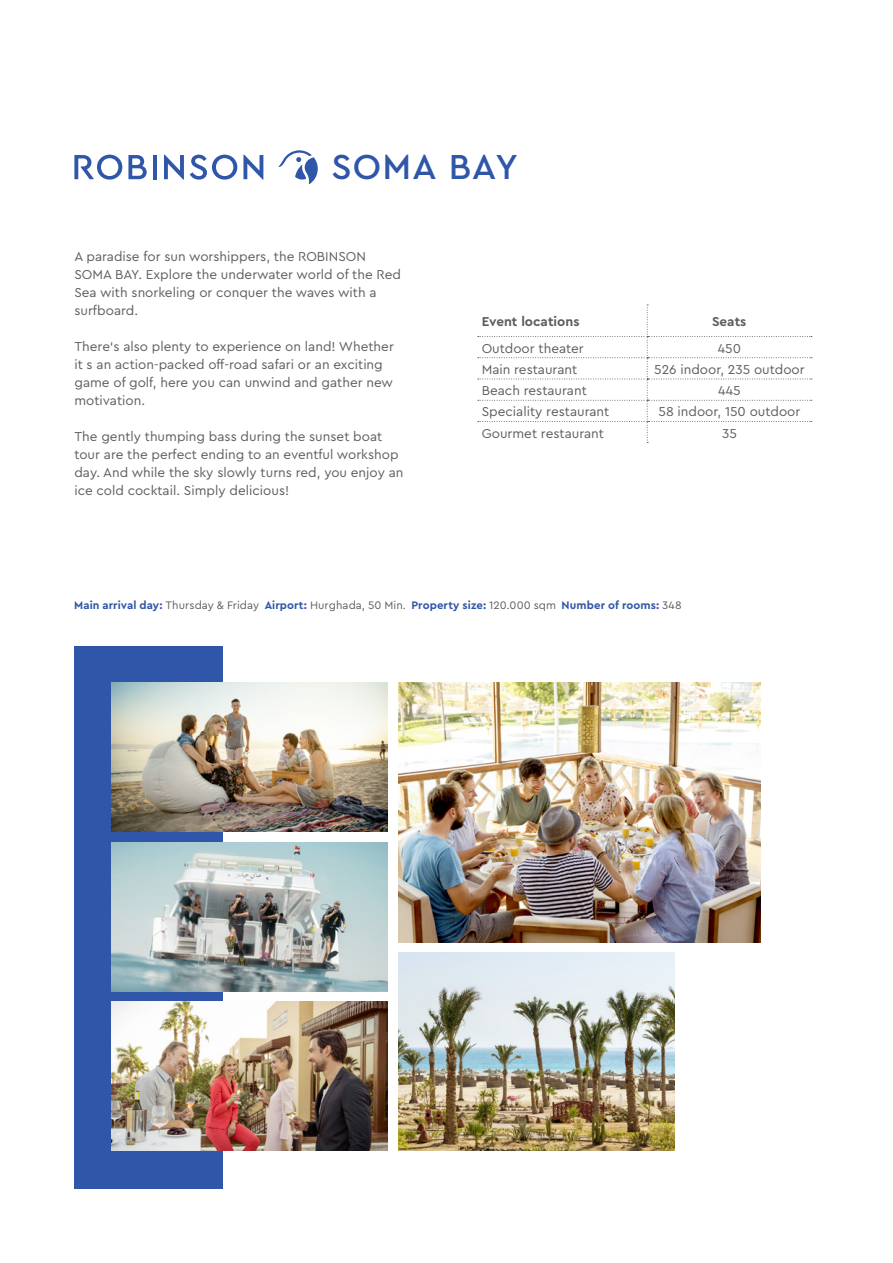
<style>
.page{position:relative;width:893px;height:1263px;background:#fff}
.page>*{position:absolute;margin:0;border:0;box-sizing:border-box;transform-origin:0 0}
.t1{font:500 36.45px "Cera ROB";letter-spacing:.03em;color:#2f56a8}
.t2{font:13.5px/18px "Cera ROB";color:#5e5e5d}
.t3{font:700 13.5px "Cera ROB";color:#5e5e5d}
.t4{font:700 11.4px "Cera ROB";letter-spacing:.01em;color:#2f56a8}
.s1{font-weight:400;color:#5e5e5d}
</style>
<div class="page">
<svg style="left:278px;top:150px;width:40px;height:34px"></svg>
<svg style="left:128px;top:155px;width:19px;height:24px"></svg>
<hr style="left:153px;top:155px;width:3px;height:24px;background:#2f56a8">
<svg style="left:190px;top:155px;width:47px;height:25px"></svg>
<svg style="left:74px;top:155px;width:48px;height:25px"></svg>
<svg style="left:164px;top:155px;width:20px;height:25px"></svg>
<svg style="left:243px;top:155px;width:20px;height:25px"></svg>
<div style="left:74px;top:646px;width:149px;height:542px;background:#2f56a8"></div>
<img style="left:111px;top:842px;width:277px;height:149px">
<img style="left:111px;top:1002px;width:277px;height:149px">
<img style="left:111px;top:683px;width:277px;height:149px">
<img style="left:398px;top:953px;width:277px;height:198px">
<img style="left:398px;top:683px;width:363px;height:259px">
<svg style="left:478px;top:305px;width:334px;height:138px"></svg>
<h1 class="t1" style="left:331px;top:143px;width:188px">SOMA BAY</h1>
<p class="t2" style="left:74px;top:247px;width:328px">A paradise for sun worshippers, the ROBINSON SOMA BAY. Explore the underwater world of the Red Sea with snorkeling or conquer the waves with a surfboard.</p>
<p class="t2" style="left:74px;top:337px;width:321px">There‘s also plenty to experience on land! Whether it s an action-packed off-road safari or an exciting game of golf, here you can unwind and gather new motivation.</p>
<p class="t2" style="left:74px;top:427px;width:331px">The gently thumping bass during the sunset boat tour are the perfect ending to an eventful workshop day. And while the sky slowly turns red, you enjoy an ice cold cocktail. Simply delicious!</p>
<p class="t3" style="left:482px;top:312px;width:99px">Event locations</p>
<p class="t3" style="left:712px;top:312px;width:36px">Seats</p>
<p class="t2" style="left:482px;top:338px;width:104px">Outdoor theater</p>
<p class="t2" style="left:718px;top:338px;width:25px">450</p>
<p class="t2" style="left:482px;top:360px;width:97px">Main restaurant</p>
<p class="t2" style="left:654px;top:360px;width:152px">526 indoor, 235 outdoor</p>
<p class="t2" style="left:482px;top:381px;width:107px">Beach restaurant</p>
<p class="t2" style="left:718px;top:381px;width:24px">445</p>
<p class="t2" style="left:482px;top:402px;width:129px">Speciality restaurant</p>
<p class="t2" style="left:658px;top:402px;width:143px">58 indoor, 150 outdoor</p>
<p class="t2" style="left:482px;top:424px;width:124px">Gourmet restaurant</p>
<p class="t2" style="left:722px;top:424px;width:16px">35</p>
<p class="t4" style="left:74px;top:598px;width:609px">Main arrival day: <span class="s1">Thursday &amp; Friday</span> Airport: <span class="s1">Hurghada, 50 Min.</span> Property size: <span class="s1">120.000 sqm</span> Number of rooms: <span class="s1">348</span></p>
</div>
